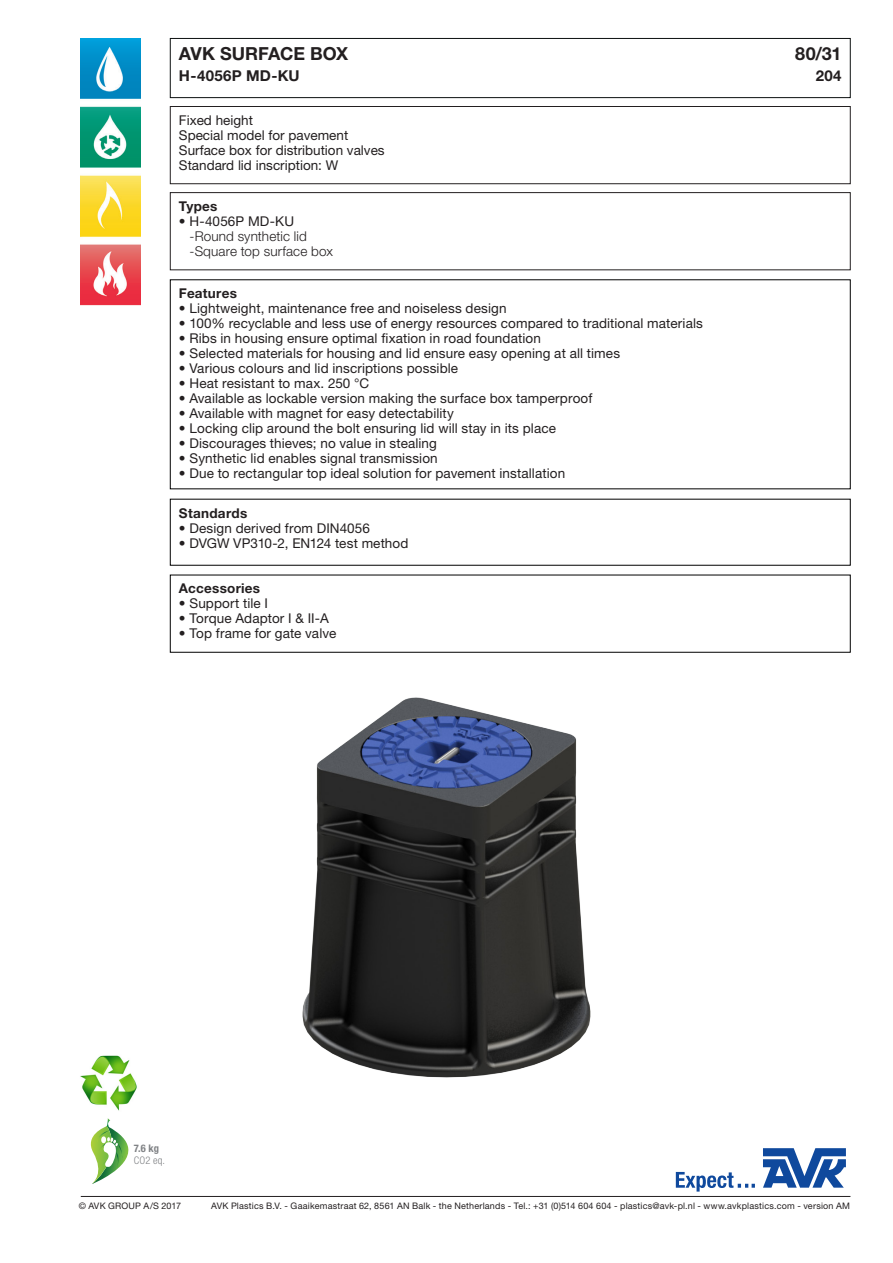
<style>
.page{position:relative;width:893px;height:1263px;background:#fff}
.page>*{position:absolute;margin:0;border:0;box-sizing:border-box;transform-origin:0 0}
.Headline{font:700 18px "Helvetica Neue LT Pro";color:#231f20}
.Headline-2{font:700 15px "Helvetica Neue LT Pro";letter-spacing:.025em;color:#231f20}
.Body_copy{font:13.5px "Helvetica Neue LT Pro";letter-spacing:.01em;color:#231f20}
.body_copy_bullet{font:300 13.5px "Helvetica Neue LT Pro";letter-spacing:.01em;color:#231f20}
.Body_copy_headline{font:700 13.5px "Helvetica Neue LT Pro";letter-spacing:.02em;color:#231f20}
.body_copy_bullet-2{font:700 13.5px "Helvetica Neue LT Pro";letter-spacing:.02em;color:#231f20}
.body_copy_bullet-3{font:13.5px "Helvetica Neue LT Pro";letter-spacing:.01em;color:#231f20}
.Body_copy-2{font:300 condensed 10.5px "Helvetica Neue LT Pro";color:#808285}
.Body_copy-3{font:700 condensed 10.5px "Helvetica Neue LT Pro";color:#808285}
.Address_and_copyrigh{font:9px "Helvetica Neue LT Pro";letter-spacing:.025em;color:#231f20}
</style>
<div class="page">
<img style="left:169px;top:638px;width:615px;height:554px">
<div style="left:170px;top:192px;width:680px;height:78px;border:1px solid #231f20"></div>
<div style="left:170px;top:106px;width:680px;height:78px;border:1px solid #231f20"></div>
<img style="left:81px;top:38px;width:59px;height:268px">
<svg style="left:763px;top:1148px;width:83px;height:40px"></svg>
<svg style="left:676px;top:1172px;width:79px;height:19px"></svg>
<hr style="left:81px;top:1196px;width:769px;height:1px;background:#231f20">
<img style="left:80px;top:1055px;width:57px;height:56px">
<svg style="left:90px;top:1118px;width:39px;height:66px"></svg>
<div style="left:170px;top:38px;width:680px;height:60px;border:1px solid #0c1010"></div>
<p class="Headline" style="left:179px;top:42px;width:171px">AVK SURFACE BOX</p>
<p class="Headline" style="left:795px;top:42px;width:48px">80/31</p>
<p class="Headline-2" style="left:179px;top:66px;width:122px">H-4056P MD-KU</p>
<p class="Headline-2" style="left:816px;top:66px;width:27px">204</p>
<p class="Body_copy" style="left:179px;top:112px;width:76px">Fixed height</p>
<p class="Body_copy" style="left:179px;top:127px;width:171px">Special model for pavement</p>
<p class="Body_copy" style="left:179px;top:142px;width:207px">Surface box for distribution valves</p>
<p class="Body_copy" style="left:179px;top:157px;width:161px">Standard lid inscription: W</p>
<p class="body_copy_bullet-2" style="left:179px;top:198px;width:40px">Types</p>
<p class="body_copy_bullet-3" style="left:179px;top:213px;width:117px">• H-4056P MD-KU</p>
<p class="body_copy_bullet" style="left:190px;top:228px;width:119px">-Round synthetic lid</p>
<p class="body_copy_bullet" style="left:190px;top:243px;width:145px">-Square top surface box</p>
<p class="Body_copy_headline" style="left:179px;top:285px;width:60px">Features</p>
<p class="Body_copy" style="left:179px;top:300px;width:329px">• Lightweight, maintenance free and noiseless design</p>
<p class="Body_copy" style="left:179px;top:315px;width:525px">• 100% recyclable and less use of energy resources compared to traditional materials</p>
<p class="Body_copy" style="left:179px;top:330px;width:363px">• Ribs in housing ensure optimal fixation in road foundation</p>
<p class="Body_copy" style="left:179px;top:345px;width:443px">• Selected materials for housing and lid ensure easy opening at all times</p>
<p class="Body_copy" style="left:179px;top:360px;width:281px">• Various colours and lid inscriptions possible</p>
<p class="Body_copy" style="left:179px;top:375px;width:192px">• Heat resistant to max. 250 °C</p>
<p class="Body_copy" style="left:179px;top:390px;width:415px">• Available as lockable version making the surface box tamperproof</p>
<p class="Body_copy" style="left:179px;top:405px;width:277px">• Available with magnet for easy detectability</p>
<p class="Body_copy" style="left:179px;top:420px;width:379px">• Locking clip around the bolt ensuring lid will stay in its place</p>
<p class="Body_copy" style="left:179px;top:435px;width:260px">• Discourages thieves; no value in stealing</p>
<p class="Body_copy" style="left:179px;top:450px;width:260px">• Synthetic lid enables signal transmission</p>
<p class="Body_copy" style="left:179px;top:465px;width:388px">• Due to rectangular top ideal solution for pavement installation</p>
<p class="body_copy_bullet-2" style="left:179px;top:504px;width:70px">Standards</p>
<p class="Body_copy" style="left:179px;top:520px;width:193px">• Design derived from DIN4056</p>
<p class="Body_copy" style="left:179px;top:535px;width:231px">• DVGW VP310-2, EN124 test method</p>
<p class="Body_copy_headline" style="left:179px;top:580px;width:83px">Accessories</p>
<p class="Body_copy" style="left:179px;top:595px;width:91px">• Support tile I</p>
<p class="Body_copy" style="left:179px;top:610px;width:151px">• Torque Adaptor I &amp; II-A</p>
<p class="Body_copy" style="left:179px;top:625px;width:159px">• Top frame for gate valve</p>
<p class="Body_copy-3" style="left:134px;top:1141px;width:27px">7.6 kg</p>
<p class="Body_copy-2" style="left:134px;top:1154px;width:33px">CO2 eq.</p>
<p class="Address_and_copyrigh" style="left:79px;top:1201px;width:104px">© AVK GROUP A/S 2017</p>
<p class="Address_and_copyrigh" style="left:211px;top:1201px;width:640px">AVK Plastics B.V. - Gaaikemastraat 62, 8561 AN Balk - the Netherlands - Tel.: +31 (0)514 604 604 - plastics@avk-pl.nl - www.avkplastics.com - version AM</p>
</div>
